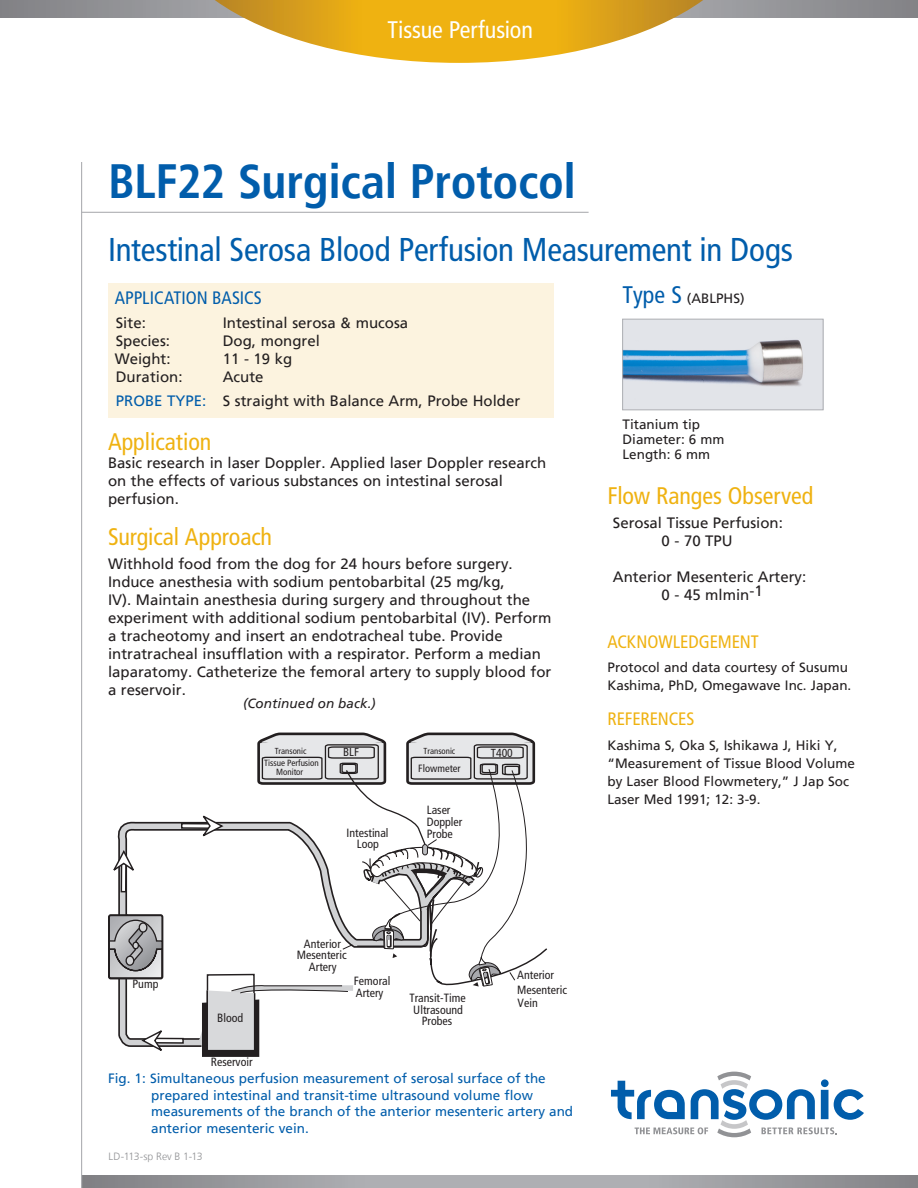
<style>
.page{position:relative;width:918px;height:1188px;background:#fff}
.page>*{position:absolute;margin:0;border:0;box-sizing:border-box;transform-origin:0 0}
.Heading{font:700 condensed 48px "Frutiger LT";letter-spacing:-.01em;color:#015dab}
.Heading_Small{font:condensed 33px "Frutiger LT";letter-spacing:-.005em;color:#015dab}
.Subheading_Gray{font:condensed 24px "Frutiger LT";letter-spacing:-.005em;color:#efb211}
.Oval_Text{font:condensed 24px "Frutiger LT";letter-spacing:-.005em;color:#fff}
.body_text{font:condensed 24px "Frutiger LT";color:#efb211}
.Subheading_Orange{font:condensed 18px "Frutiger LT";letter-spacing:-.005em;color:#efb211}
.Subheading_Blue{font:condensed 18px "Frutiger LT";color:#015dab}
.body_text-2{font:15px/18px "Frutiger LT";color:#231f20}
.body_text-3{font:13.5px/18px "Frutiger LT";color:#231f20}
.t1{font:13.5px/16.5px "Frutiger LT";color:#015dab}
.Captions_Orange{font:italic 13.5px "Frutiger LT";letter-spacing:.005em;color:#231f20}
.t2{font:condensed 12px/11.7px "Frutiger LT";color:#231f20;text-align:center}
.t3{font:condensed 11.7px "Frutiger LT";color:#231f20}
.Document_Info{font:300 10.5px "Frutiger LT";color:#919295}
.t4{font:condensed 10.5px "Frutiger LT";color:#231f20}
.t5{font:condensed 9px/9.4px "Frutiger LT";color:#231f20;text-align:center}
.t6{font:condensed 8.7px "Frutiger LT";color:#231f20}
.s1{color:#015dab}
.s2{font-stretch:condensed;font-size:24px;color:#015dab}
</style>
<div class="page">
<svg style="left:82px;top:1175px;width:836px;height:13px;background:#9e9fa3"></svg>
<hr style="left:81px;top:162px;width:1px;height:1026px;background:#aeafb3">
<hr style="left:81px;top:212px;width:508px;height:1px;background:#aeafb3">
<svg style="left:611px;top:1072px;width:253px;height:65px"></svg>
<svg style="left:0;top:0;width:918px;height:17px;background:#919195"></svg>
<div style="left:108px;top:284px;width:446px;height:134px;background:#fcf3df"></div>
<svg style="left:215px;top:0;width:488px;height:63px"></svg>
<img style="left:624px;top:321px;width:197px;height:87px">
<div style="left:622px;top:319px;width:201px;height:91px;border:1px solid #aeafb3"></div>
<svg style="left:117px;top:824px;width:82px;height:223px"></svg>
<svg style="left:108px;top:916px;width:55px;height:63px;background:#9d9da0"></svg>
<div style="left:121px;top:863px;width:5px;height:29px;background:#fff"></div>
<div style="left:121px;top:862px;width:6px;height:30px;border:1px solid #231f20"></div>
<svg style="left:113px;top:850px;width:24px;height:25px"></svg>
<div style="left:155px;top:1038px;width:28px;height:5px;background:#fff"></div>
<div style="left:154px;top:1038px;width:30px;height:6px;border:1px solid #231f20"></div>
<svg style="left:141px;top:1027px;width:25px;height:24px"></svg>
<hr style="left:182px;top:824px;width:28px;height:4px;background:#fff">
<div style="left:181px;top:823px;width:30px;height:6px;border:1px solid #231f20"></div>
<svg style="left:199px;top:733px;width:348px;height:324px"></svg>
<p class="Oval_Text" style="left:388px;top:16px;width:147px">Tissue Perfusion</p>
<p class="Heading" style="left:108px;top:153px;width:469px">BLF22 Surgical Protocol</p>
<p class="Heading_Small" style="left:108px;top:230px;width:687px">Intestinal Serosa Blood Perfusion Measurement in Dogs</p>
<p class="Subheading_Blue" style="left:115px;top:287px;width:149px">APPLICATION BASICS</p>
<p class="body_text-2" style="left:116px;top:314px;width:32px">Site:</p>
<p class="body_text-2" style="left:223px;top:314px;width:187px">Intestinal serosa &amp; mucosa</p>
<p class="body_text-2" style="left:116px;top:332px;width:56px">Species:</p>
<p class="body_text-2" style="left:223px;top:332px;width:99px">Dog, mongrel</p>
<p class="body_text-2" style="left:115px;top:350px;width:57px">Weight:</p>
<p class="body_text-2" style="left:223px;top:350px;width:71px">11 - 19 kg</p>
<p class="body_text-2" style="left:116px;top:368px;width:68px">Duration:</p>
<p class="body_text-2" style="left:223px;top:368px;width:42px">Acute</p>
<p class="body_text-2" style="left:116px;top:392px;width:406px"><span class="s1">PROBE TYPE:</span> S straight with Balance Arm, Probe Holder</p>
<p class="body_text" style="left:108px;top:428px;width:105px">Application</p>
<p class="body_text-2" style="left:108px;top:454px;width:440px">Basic research in laser Doppler. Applied laser Doppler research on the effects of various substances on intestinal serosal perfusion.</p>
<p class="Subheading_Gray" style="left:108px;top:522px;width:166px">Surgical Approach</p>
<p class="body_text-2" style="left:108px;top:555px;width:445px">Withhold food from the dog for 24 hours before surgery.<br>Induce anesthesia with sodium pentobarbital (25 mg/kg,<br>IV). Maintain anesthesia during surgery and throughout the experiment with additional sodium pentobarbital (IV). Perform a tracheotomy and insert an endotracheal tube. Provide intratracheal insufflation with a respirator. Perform a median laparatomy. Catheterize the femoral artery to supply blood for a reservoir.</p>
<p class="Captions_Orange" style="left:243px;top:695px;width:134px">(Continued on back.)</p>
<p class="t2" style="left:133px;top:978px;width:27px">Pump</p>
<p class="t6" style="left:275px;top:746px;width:33px">Transonic</p>
<p class="t5" style="left:264px;top:758px;width:56px">Tissue Perfusion<br>Monitor</p>
<p class="t3" style="left:343px;top:746px;width:17px">BLF</p>
<p class="t2" style="left:347px;top:827px;width:44px">Intestinal<br>Loop</p>
<p class="t6" style="left:424px;top:746px;width:33px">Transonic</p>
<p class="t3" style="left:491px;top:746px;width:23px">T400</p>
<p class="t4" style="left:418px;top:762px;width:44px">Flowmeter</p>
<p class="t2" style="left:427px;top:804px;width:37px;text-align:left">Laser<br>Doppler<br>Probe</p>
<p class="t2" style="left:217px;top:1012px;width:28px">Blood</p>
<p class="t2" style="left:211px;top:1057px;width:43px">Reservoir</p>
<p class="t2" style="left:297px;top:938px;width:51px">Anterior<br>Mesenteric<br>Artery</p>
<p class="t2" style="left:354px;top:975px;width:38px;text-align:left">Femoral<br>Artery</p>
<p class="t2" style="left:517px;top:968px;width:51px;line-height:14px;text-align:left">Anterior<br>Mesenteric<br>Vein</p>
<p class="t2" style="left:409px;top:992px;width:58px">Transit-Time<br>Ultrasound<br>Probes</p>
<p class="t1" style="left:151px;top:1070px;width:424px;text-indent:-43px">Fig. 1: Simultaneous perfusion measurement of serosal surface of the prepared intestinal and transit-time ultrasound volume flow measurements of the branch of the anterior mesenteric artery and anterior mesenteric vein.</p>
<p class="Document_Info" style="left:109px;top:1151px;width:96px">LD-113-sp Rev B 1-13</p>
<p class="body_text-3" style="left:622px;top:289px;width:124px"><span class="s2">Type S</span> (ABLPHS)</p>
<p class="body_text-3" style="left:622px;top:416px;width:79px">Titanium tip</p>
<p class="body_text-3" style="left:622px;top:431px;width:104px">Diameter: 6 mm</p>
<p class="body_text-3" style="left:622px;top:446px;width:89px">Length: 6 mm</p>
<p class="Subheading_Gray" style="left:608px;top:482px;width:207px">Flow Ranges Observed</p>
<p class="body_text-2" style="left:613px;top:514px;width:172px">Serosal Tissue Perfusion:</p>
<p class="body_text-2" style="left:662px;top:532px;width:73px">0 - 70 TPU</p>
<p class="body_text-2" style="left:613px;top:568px;width:195px">Anterior Mesenteric Artery:</p>
<p class="body_text-2" style="left:662px;top:586px;width:103px">0 - 45 mlmin-1</p>
<p class="Subheading_Orange" style="left:608px;top:631px;width:153px">ACKNOWLEDGEMENT</p>
<p class="body_text-3" style="left:608px;top:659px;width:245px">Protocol and data courtesy of Susumu<br>Kashima, PhD, Omegawave Inc. Japan.</p>
<p class="Subheading_Orange" style="left:608px;top:708px;width:88px">REFERENCES</p>
<p class="body_text-3" style="left:608px;top:736px;width:249px">Kashima S, Oka S, Ishikawa J, Hiki Y, “Measurement of Tissue Blood Volume by Laser Blood Flowmetery,” J Jap Soc Laser Med 1991; 12: 3-9.</p>
</div>
